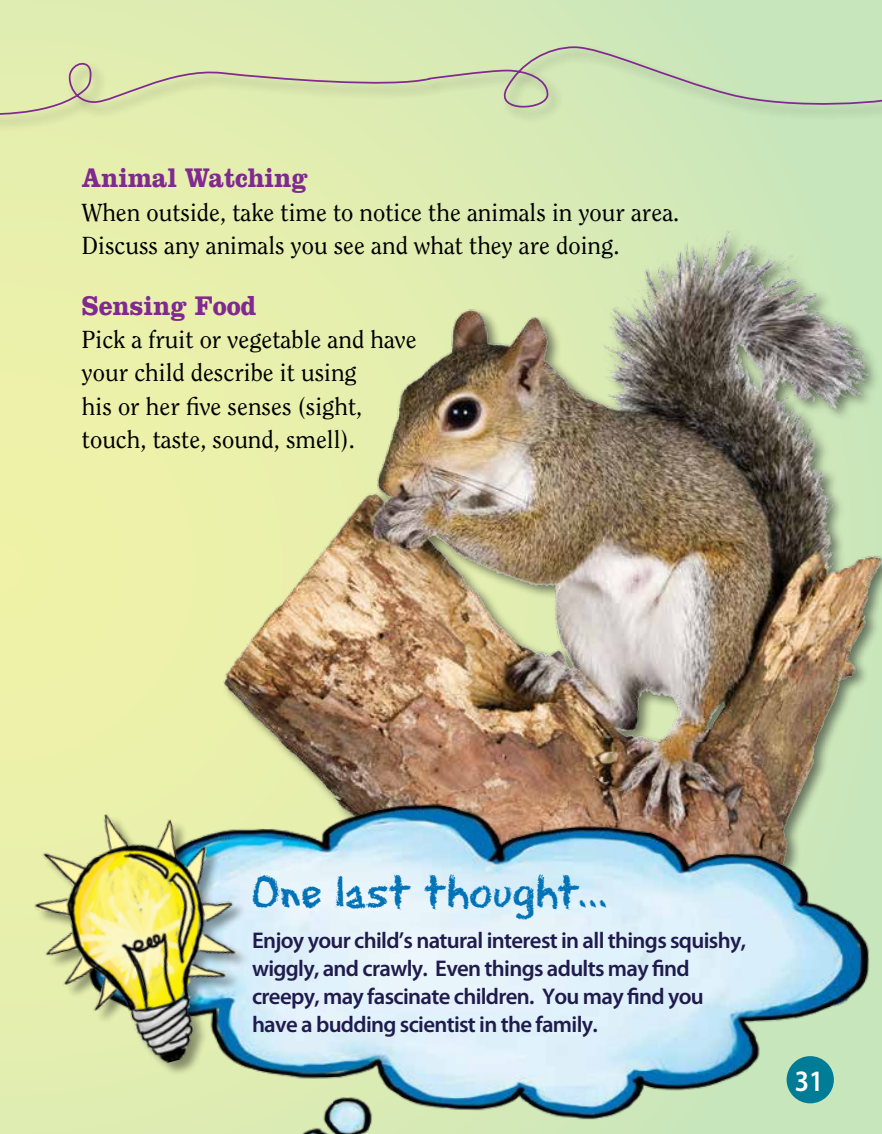
<style>
.page{position:relative;width:882px;height:1134px;background:#fff}
.page>*{position:absolute;margin:0;border:0;box-sizing:border-box;transform-origin:0 0}
.t1{font:42px "Eraser Dust";color:#0072b7}
.t2{font:600 29.75px "Myriad Pro";color:#fff;scale:.9 1}
.t3{font:700 28px "Clarendon LT Std";color:#812990;scale:.9 1}
.t4{font:24.5px/33.2px "Clearface Std";color:#000}
.t5{font:600 22.75px/28px "Myriad Pro";letter-spacing:-.03em;color:#201b4d}
</style>
<div class="page">
<div style="left:0;top:0;width:882px;height:1134px;background:linear-gradient(to right,#eef1aa,#c4e5be)"></div>
<img style="left:220px;top:180px;width:662px;height:608px">
<div style="left:0;top:61px;width:445px;height:70px;background:#e1edb0"></div>
<div style="left:427px;top:44px;width:455px;height:80px;background:#cfe8b8"></div>
<svg style="left:0;top:46px;width:882px;height:71px"></svg>
<img style="left:75px;top:788px;width:807px;height:346px">
<img style="left:0;top:785px;width:280px;height:305px">
<div style="left:787px;top:1056px;width:47px;height:47px;background:#007c96;border-radius:50%"></div>
<p class="t3" style="left:82px;top:161px;width:253px">Animal Watching</p>
<p class="t4" style="left:82px;top:195px;width:596px">When outside, take time to notice the animals in your area.<br>Discuss any animals you see and what they are doing.</p>
<p class="t3" style="left:82px;top:289px;width:195px">Sensing Food</p>
<p class="t4" style="left:82px;top:323px;width:336px">Pick a fruit or vegetable and have your child describe it using<br>his or her five senses (sight, touch, taste, sound, smell).</p>
<h1 class="t1" style="left:252px;top:861px;width:358px">One last thought...</h1>
<p class="t5" style="left:252px;top:927px;width:496px">Enjoy your child’s natural interest in all things squishy, wiggly, and crawly. Even things adults may find creepy, may fascinate children. You may find you have a budding scientist in the family.</p>
<p class="t2" style="left:795px;top:1064px;width:33px">31</p>
</div>
